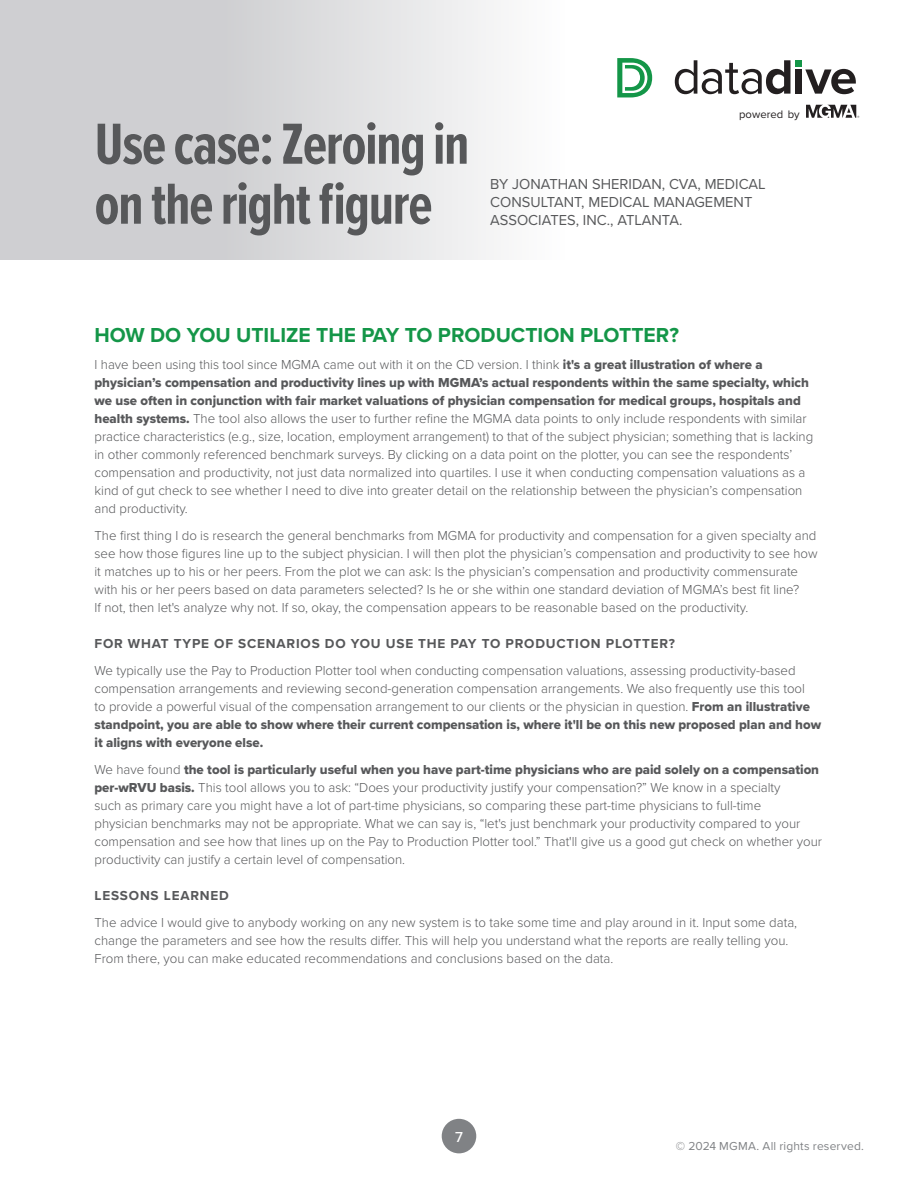
<style>
.page{position:relative;width:918px;height:1188px;background:#fff}
.page>*{position:absolute;margin:0;border:0;box-sizing:border-box;transform-origin:0 0}
.t1{font:700 60px/60px "Proxima Nova Ex Cn";letter-spacing:-.02em;color:#57585a}
.t2{font:700 21px "Proxima Nova";color:#149648}
.t3{font:15px/18px "Proxima Nova";color:#57585a}
.t4{font:500 15px "Proxima Nova";color:#fff}
.t5{font:300 13.5px/18px "Proxima Nova";color:#57585a}
.t6{font:13.5px/18px "Proxima Nova Extrabld";color:#57585a}
.t7{font:700 13.5px "Proxima Nova";letter-spacing:.06em;color:#57585a}
.t8{font:12px "Proxima Nova";letter-spacing:.015em;color:#808285}
.t9{font:11.25px "Proxima Nova";color:#231f20}
.s1{font-family:"Proxima Nova Extrabld";font-weight:400}
.s2{font-family:"Proxima Nova";font-weight:300}
</style>
<div class="page">
<div style="left:0;top:0;width:918px;height:259px;background:linear-gradient(to right,#c9c9cc,#fff)"></div>
<hr style="left:0;top:0;width:1px;height:259px;background:#a5a6aa">
<svg style="left:617px;top:58px;width:35px;height:39px"></svg>
<svg style="left:675px;top:60px;width:115px;height:34px"></svg>
<svg style="left:805px;top:69px;width:51px;height:25px"></svg>
<div style="left:796px;top:69px;width:6px;height:25px;background:#231f20"></div>
<div style="left:796px;top:60px;width:6px;height:7px;background:#149648"></div>
<svg style="left:806px;top:105px;width:53px;height:13px"></svg>
<div style="left:442px;top:1119px;width:34px;height:34px;background:#808285;border-radius:50%"></div>
<h1 class="t1" style="left:94px;top:113px;width:376px">Use case: Zeroing in on the right figure</h1>
<p class="t9" style="left:739px;top:106px;width:62px">powered by</p>
<p class="t3" style="left:490px;top:174px;width:277px">BY JONATHAN SHERIDAN, CVA, MEDICAL<br>CONSULTANT, MEDICAL MANAGEMENT<br>ASSOCIATES, INC., ATLANTA.</p>
<h2 class="t2" style="left:94px;top:319px;width:586px">HOW DO YOU UTILIZE THE PAY TO PRODUCTION PLOTTER?</h2>
<p class="t5" style="left:94px;top:355px;width:670px">I have been using this tool since MGMA came out with it on the CD version. I think <span class="s1">it's a great illustration of where a</span></p>
<p class="t6" style="left:94px;top:373px;width:716px">physician’s compensation and productivity lines up with MGMA’s actual respondents within the same specialty, which we use often in conjunction with fair market valuations of physician compensation for medical groups, hospitals and</p>
<p class="t5" style="left:94px;top:409px;width:720px"><span class="s1">health systems.</span> The tool also allows the user to further refine the MGMA data points to only include respondents with similar practice characteristics (e.g., size, location, employment arrangement) to that of the subject physician; something that is lacking in other commonly referenced benchmark surveys. By clicking on a data point on the plotter, you can see the respondents’ compensation and productivity, not just data normalized into quartiles. I use it when conducting compensation valuations as a kind of gut check to see whether I need to dive into greater detail on the relationship between the physician’s compensation and productivity.</p>
<p class="t5" style="left:94px;top:526px;width:725px">The first thing I do is research the general benchmarks from MGMA for productivity and compensation for a given specialty and see how those figures line up to the subject physician. I will then plot the physician’s compensation and productivity to see how it matches up to his or her peers. From the plot we can ask: Is the physician’s compensation and productivity commensurate with his or her peers based on data parameters selected? Is he or she within one standard deviation of MGMA’s best fit line?<br>If not, then let's analyze why not. If so, okay, the compensation appears to be reasonable based on the productivity.</p>
<p class="t7" style="left:94px;top:633px;width:582px">FOR WHAT TYPE OF SCENARIOS DO YOU USE THE PAY TO PRODUCTION PLOTTER?</p>
<p class="t5" style="left:94px;top:661px;width:717px">We typically use the Pay to Production Plotter tool when conducting compensation valuations, assessing productivity-based compensation arrangements and reviewing second-generation compensation arrangements. We also frequently use this tool to provide a powerful visual of the compensation arrangement to our clients or the physician in question. <span class="s1">From an illustrative</span></p>
<p class="t6" style="left:94px;top:715px;width:728px">standpoint, you are able to show where their current compensation is, where it'll be on this new proposed plan and how it aligns with everyone else.</p>
<p class="t6" style="left:94px;top:760px;width:726px"><span class="s2">We have found</span> the tool is particularly useful when you have part-time physicians who are paid solely on a compensation</p>
<p class="t5" style="left:94px;top:778px;width:729px"><span class="s1">per-wRVU basis.</span> This tool allows you to ask: “Does your productivity justify your compensation?” We know in a specialty<br>such as primary care you might have a lot of part-time physicians, so comparing these part-time physicians to full-time<br>physician benchmarks may not be appropriate. What we can say is, “let's just benchmark your productivity compared to your compensation and see how that lines up on the Pay to Production Plotter tool.” That'll give us a good gut check on whether your productivity can justify a certain level of compensation.</p>
<p class="t7" style="left:94px;top:885px;width:136px">LESSONS LEARNED</p>
<p class="t5" style="left:94px;top:913px;width:704px">The advice I would give to anybody working on any new system is to take some time and play around in it. Input some data, change the parameters and see how the results differ. This will help you understand what the reports are really telling you.<br>From there, you can make educated recommendations and conclusions based on the data.</p>
<p class="t4" style="left:455px;top:1126px;width:9px">7</p>
<p class="t8" style="left:676px;top:1137px;width:190px">© 2024 MGMA. All rights reserved.</p>
</div>
